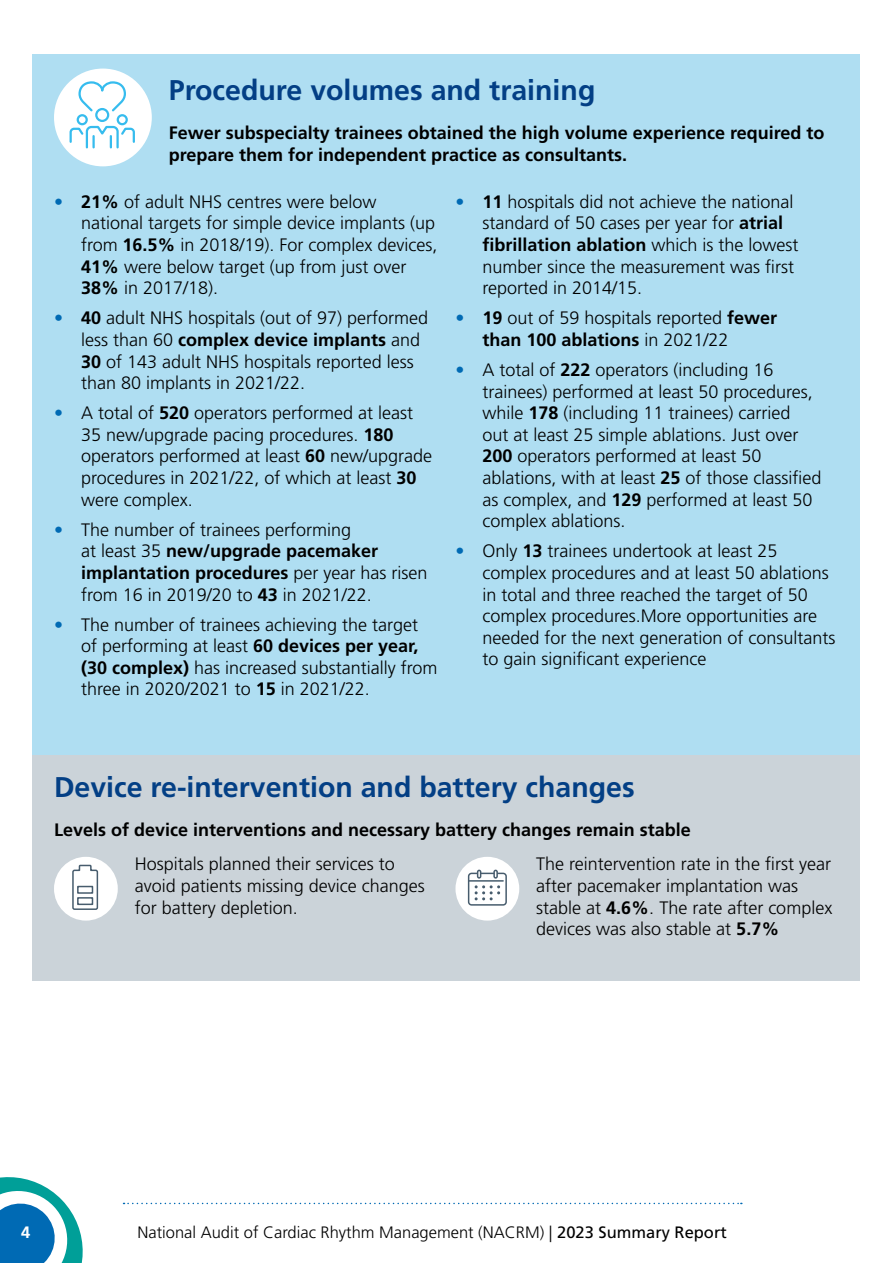
<style>
.page{position:relative;width:893px;height:1263px;background:#fff}
.page>*{position:absolute;margin:0;border:0;box-sizing:border-box;transform-origin:0 0}
.Sub_header_-_blue_19{font:700 28.5px "Frutiger LT Std";color:#033f85}
.Paragraph_body_copy{font:300 18px/21.6px "Frutiger LT Std";color:#000}
.Paragraph_body_copy-2{font:700 18px/21.6px "Frutiger LT Std";color:#000}
.t1{font:300 16.5px "Frutiger LT Std";color:#000}
.t2{font:700 16.5px "Frutiger LT Com";color:#fff}
.s1{font-weight:700;color:#006ab4}
.s2{font-weight:700}
.s3{font-weight:400}
</style>
<div class="page">
<svg style="left:0;top:1177px;width:83px;height:86px"></svg>
<svg style="left:124px;top:1203px;width:618px;height:1px"></svg>
<div style="left:33px;top:54px;width:827px;height:701px;background:#afdef2"></div>
<div style="left:33px;top:755px;width:827px;height:225px;background:#cbd3d9"></div>
<div style="left:54px;top:69px;width:98px;height:97px;background:#fff;border-radius:50%"></div>
<svg style="left:68px;top:80px;width:67px;height:69px"></svg>
<div style="left:54px;top:857px;width:64px;height:63px;background:#fff;border-radius:50%"></div>
<svg style="left:72px;top:864px;width:27px;height:46px"></svg>
<div style="left:455px;top:857px;width:64px;height:63px;background:#fff;border-radius:50%"></div>
<svg style="left:467px;top:870px;width:40px;height:36px"></svg>
<p class="Sub_header_-_blue_19" style="left:169px;top:74px;width:428px">Procedure volumes and training</p>
<p class="Paragraph_body_copy-2" style="left:169px;top:122px;width:657px">Fewer subspecialty trainees obtained the high volume experience required to prepare them for independent practice as consultants.</p>
<p class="Paragraph_body_copy" style="left:81px;top:191px;width:358px;text-indent:-27px"><span class="s1">•</span> <span class="s2">21%</span> of adult NHS centres were below national targets for simple device implants (up from <span class="s2">16.5%</span> in 2018/19). For complex devices, <span class="s2">41%</span> were below target (up from just over <span class="s2">38%</span> in 2017/18).</p>
<p class="Paragraph_body_copy" style="left:81px;top:308px;width:349px;text-indent:-27px"><span class="s1">•</span> <span class="s2">40</span> adult NHS hospitals (out of 97) performed less than 60 <span class="s2">complex device implants</span> and <span class="s2">30</span> of 143 adult NHS hospitals reported less than 80 implants in 2021/22.</p>
<p class="Paragraph_body_copy" style="left:81px;top:402px;width:353px;text-indent:-27px"><span class="s1">•</span> A total of <span class="s2">520</span> operators performed at least 35 new/upgrade pacing procedures. <span class="s2">180 </span>operators performed at least <span class="s2">60</span> new/upgrade procedures in 2021/22, of which at least <span class="s2">30 </span>were complex.</p>
<p class="Paragraph_body_copy" style="left:81px;top:519px;width:348px;text-indent:-27px"><span class="s1">•</span> The number of trainees performing<br>at least 35 <span class="s2">new/upgrade pacemaker implantation procedures</span> per year has risen from 16 in 2019/20 to <span class="s2">43</span> in 2021/22.</p>
<p class="Paragraph_body_copy" style="left:81px;top:614px;width:358px;text-indent:-27px"><span class="s1">•</span> The number of trainees achieving the target of performing at least <span class="s2">60 devices per year, (30 complex)</span> has increased substantially from three in 2020/2021 to <span class="s2">15</span> in 2021/22.</p>
<p class="Paragraph_body_copy" style="left:482px;top:191px;width:318px;text-indent:-27px"><span class="s1">•</span> <span class="s2">11</span> hospitals did not achieve the national standard of 50 cases per year for <span class="s2">atrial fibrillation ablation</span> which is the lowest number since the measurement was first reported in 2014/15.</p>
<p class="Paragraph_body_copy" style="left:482px;top:308px;width:296px;text-indent:-27px"><span class="s1">•</span> <span class="s2">19</span> out of 59 hospitals reported <span class="s2">fewer than 100 ablations</span> in 2021/22</p>
<p class="Paragraph_body_copy" style="left:482px;top:359px;width:341px;text-indent:-27px"><span class="s1">•</span> A total of <span class="s2">222</span> operators (including 16 trainees) performed at least 50 procedures, while <span class="s2">178</span> (including 11 trainees) carried<br>out at least 25 simple ablations. Just over <span class="s2">200</span> operators performed at least 50 ablations, with at least <span class="s2">25</span> of those classified as complex, and <span class="s2">129</span> performed at least 50 complex ablations.</p>
<p class="Paragraph_body_copy" style="left:482px;top:541px;width:355px;text-indent:-27px"><span class="s1">•</span> Only <span class="s2">13</span> trainees undertook at least 25 complex procedures and at least 50 ablations in total and three reached the target of 50 complex procedures.More opportunities are needed for the next generation of consultants to gain significant experience</p>
<p class="Sub_header_-_blue_19" style="left:54px;top:771px;width:582px">Device re-intervention and battery changes</p>
<p class="Paragraph_body_copy-2" style="left:54px;top:819px;width:638px">Levels of device interventions and necessary battery changes remain stable</p>
<p class="Paragraph_body_copy" style="left:135px;top:854px;width:292px">Hospitals planned their services to avoid patients missing device changes for battery depletion.</p>
<p class="Paragraph_body_copy" style="left:536px;top:854px;width:298px">The reintervention rate in the first year after pacemaker implantation was stable at <span class="s2">4.6%</span>. The rate after complex devices was also stable at <span class="s2">5.7%</span></p>
<p class="t2" style="left:21px;top:1222px;width:11px">4</p>
<p class="t1" style="left:138px;top:1223px;width:591px">National Audit of Cardiac Rhythm Management (NACRM) | <span class="s3">2023 Summary Report</span></p>
</div>
